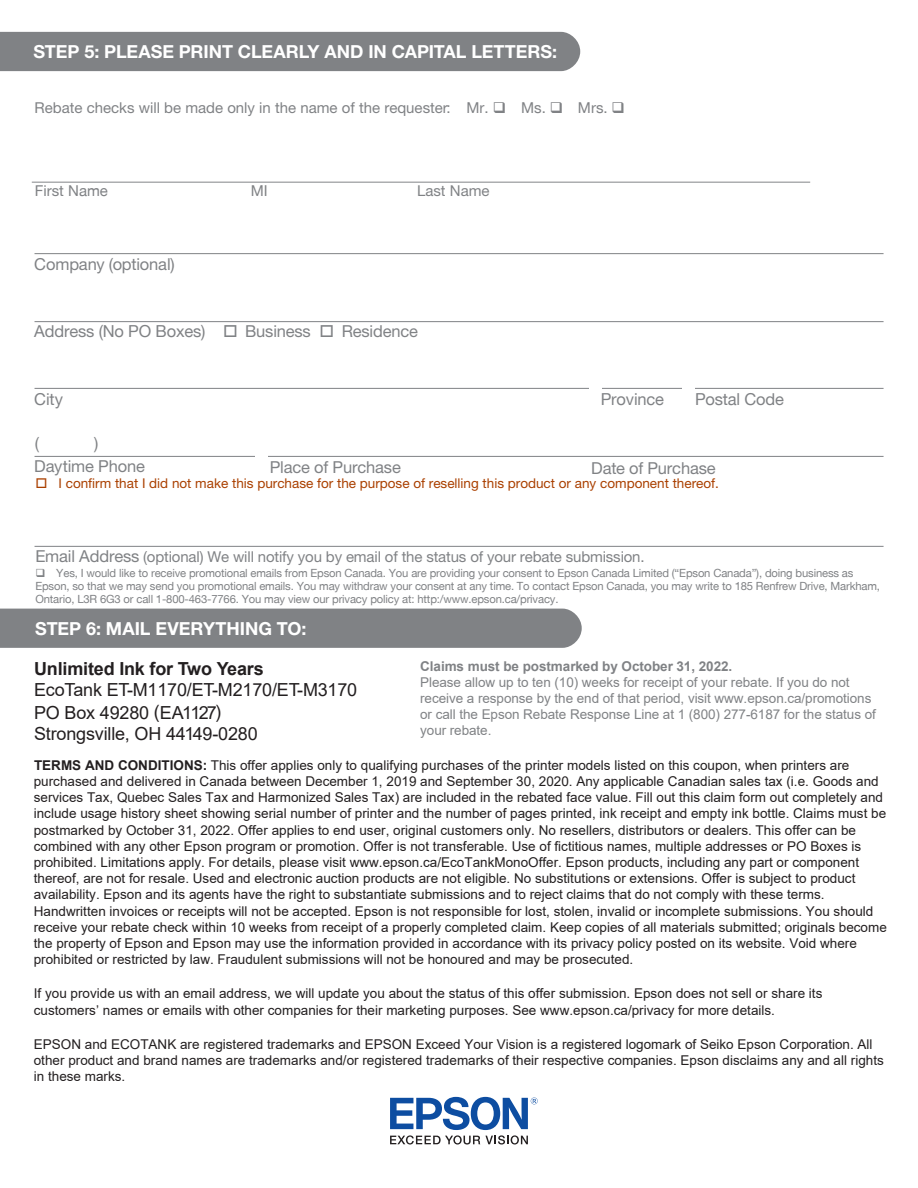
<style>
.page{position:relative;width:918px;height:1188px;background:#fff}
.page>*{position:absolute;margin:0;border:0;box-sizing:border-box;transform-origin:0 0}
.t1{font:18px/23.1px "Arial";letter-spacing:-.01em;color:#231f20}
.t2{font:700 18px "Helvetica Neue LT Std";color:#fff}
.t3{font:700 18px "Arial";letter-spacing:-.01em;color:#231f20}
.t4{font:16.5px "Helvetica Neue LT Std";letter-spacing:-.01em;color:#808285}
.t5{font:15px "Helvetica Neue LT Std";color:#808285}
.t6{font:13.5px/16.2px "Arial";color:#231f20}
.t7{font:13.5px/16.2px "Arial";letter-spacing:-.005em;color:#808285}
.t8{font:13.5px "Helvetica Neue LT Std";color:#aa4000}
.t9{font:700 13.5px "Arial";letter-spacing:-.005em;color:#808285}
.t10{font:11.25px/13px "Helvetica Neue LT Std";letter-spacing:-.015em;color:#808285}
.s1{font-size:16.5px}
.s2{font-weight:700}
</style>
<div class="page">
<div style="left:0;top:609px;width:582px;height:39px;background:#808285"></div>
<svg style="left:390px;top:1097px;width:148px;height:48px"></svg>
<div style="left:0;top:32px;width:580px;height:39px;background:#808285"></div>
<hr style="left:32px;top:182px;width:778px;height:1px;background:#808285">
<hr style="left:35px;top:253px;width:849px;height:1px;background:#808285">
<hr style="left:35px;top:321px;width:849px;height:1px;background:#808285">
<hr style="left:35px;top:388px;width:849px;height:1px;background:#808285">
<div style="left:682px;top:378px;width:13px;height:12px;background:#fff"></div>
<div style="left:589px;top:378px;width:12px;height:12px;background:#fff"></div>
<hr style="left:35px;top:546px;width:849px;height:1px;background:#808285">
<hr style="left:35px;top:456px;width:849px;height:1px;background:#808285">
<div style="left:255px;top:448px;width:13px;height:12px;background:#fff"></div>
<h1 class="t2" style="left:33px;top:41px;width:525px">STEP 5: PLEASE PRINT CLEARLY AND IN CAPITAL LETTERS:</h1>
<p class="t5" style="left:35px;top:99px;width:592px">Rebate checks will be made only in the name of the requester: Mr. ❑ Ms. ❑ Mrs. ❑</p>
<p class="t5" style="left:35px;top:181px;width:75px">First Name</p>
<p class="t5" style="left:251px;top:181px;width:18px">MI</p>
<p class="t5" style="left:417px;top:181px;width:74px">Last Name</p>
<p class="t4" style="left:34px;top:254px;width:142px">Company (optional)</p>
<p class="t4" style="left:34px;top:321px;width:385px">Address (No PO Boxes) □ Business □ Residence</p>
<p class="t4" style="left:34px;top:389px;width:30px">City</p>
<p class="t4" style="left:601px;top:389px;width:65px">Province</p>
<p class="t4" style="left:695px;top:389px;width:91px">Postal Code</p>
<p class="t4" style="left:35px;top:433px;width:6px">(</p>
<p class="t4" style="left:94px;top:433px;width:6px">)</p>
<p class="t4" style="left:34px;top:456px;width:112px">Daytime Phone</p>
<p class="t4" style="left:270px;top:457px;width:132px">Place of Purchase</p>
<p class="t4" style="left:591px;top:458px;width:126px">Date of Purchase</p>
<p class="t8" style="left:36px;top:475px;width:685px">□ I confirm that I did not make this purchase for the purpose of reselling this product or any component thereof.</p>
<p class="t5" style="left:35px;top:547px;width:611px"><span class="s1">Email Address</span> (optional) We will notify you by email of the status of your rebate submission.</p>
<p class="t10" style="left:35px;top:567px;width:846px">❑ Yes, I would like to receive promotional emails from Epson Canada. You are providing your consent to Epson Canada Limited (“Epson Canada”), doing business as<br>Epson, so that we may send you promotional emails. You may withdraw your consent at any time. To contact Epson Canada, you may write to 185 Renfrew Drive, Markham,<br>Ontario, L3R 6G3 or call 1-800-463-7766. You may view our privacy policy at: http:/www.epson.ca/privacy.</p>
<h1 class="t2" style="left:35px;top:618px;width:273px">STEP 6: MAIL EVERYTHING TO:</h1>
<p class="t9" style="left:420px;top:656px;width:314px">Claims must be postmarked by October 31, 2022.</p>
<p class="t7" style="left:420px;top:674px;width:457px">Please allow up to ten (10) weeks for receipt of your rebate. If you do not receive a response by the end of that period, visit www.epson.ca/promotions or call the Epson Rebate Response Line at 1 (800) 277-6187 for the status of your rebate.</p>
<p class="t6" style="left:34px;top:757px;width:855px"><span class="s2">TERMS AND CONDITIONS:</span> This offer applies only to qualifying purchases of the printer models listed on this coupon, when printers are purchased and delivered in Canada between December 1, 2019 and September 30, 2020. Any applicable Canadian sales tax (i.e. Goods and services Tax, Quebec Sales Tax and Harmonized Sales Tax) are included in the rebated face value. Fill out this claim form out completely and include usage history sheet showing serial number of printer and the number of pages printed, ink receipt and empty ink bottle. Claims must be postmarked by October 31, 2022. Offer applies to end user, original customers only. No resellers, distributors or dealers. This offer can be combined with any other Epson program or promotion. Offer is not transferable. Use of fictitious names, multiple addresses or PO Boxes is prohibited. Limitations apply. For details, please visit www.epson.ca/EcoTankMonoOffer. Epson products, including any part or component thereof, are not for resale. Used and electronic auction products are not eligible. No substitutions or extensions. Offer is subject to product availability. Epson and its agents have the right to substantiate submissions and to reject claims that do not comply with these terms.<br>Handwritten invoices or receipts will not be accepted. Epson is not responsible for lost, stolen, invalid or incomplete submissions. You should receive your rebate check within 10 weeks from receipt of a properly completed claim. Keep copies of all materials submitted; originals become the property of Epson and Epson may use the information provided in accordance with its privacy policy posted on its website. Void where prohibited or restricted by law. Fraudulent submissions will not be honoured and may be prosecuted.</p>
<p class="t6" style="left:34px;top:985px;width:790px">If you provide us with an email address, we will update you about the status of this offer submission. Epson does not sell or share its customers’ names or emails with other companies for their marketing purposes. See www.epson.ca/privacy for more details.</p>
<p class="t6" style="left:34px;top:1036px;width:852px">EPSON and ECOTANK are registered trademarks and EPSON Exceed Your Vision is a registered logomark of Seiko Epson Corporation. All other product and brand names are trademarks and/or registered trademarks of their respective companies. Epson disclaims any and all rights in these marks.</p>
<h1 class="t3" style="left:34px;top:656px;width:231px">Unlimited Ink for Two Years</h1>
<h1 class="t1" style="left:34px;top:678px;width:325px">EcoTank ET-M1170/ET-M2170/ET-M3170<br>PO Box 49280 (EA1127)</h1>
<h1 class="t1" style="left:34px;top:722px;width:225px">Strongsville, OH 44149-0280</h1>
</div>
